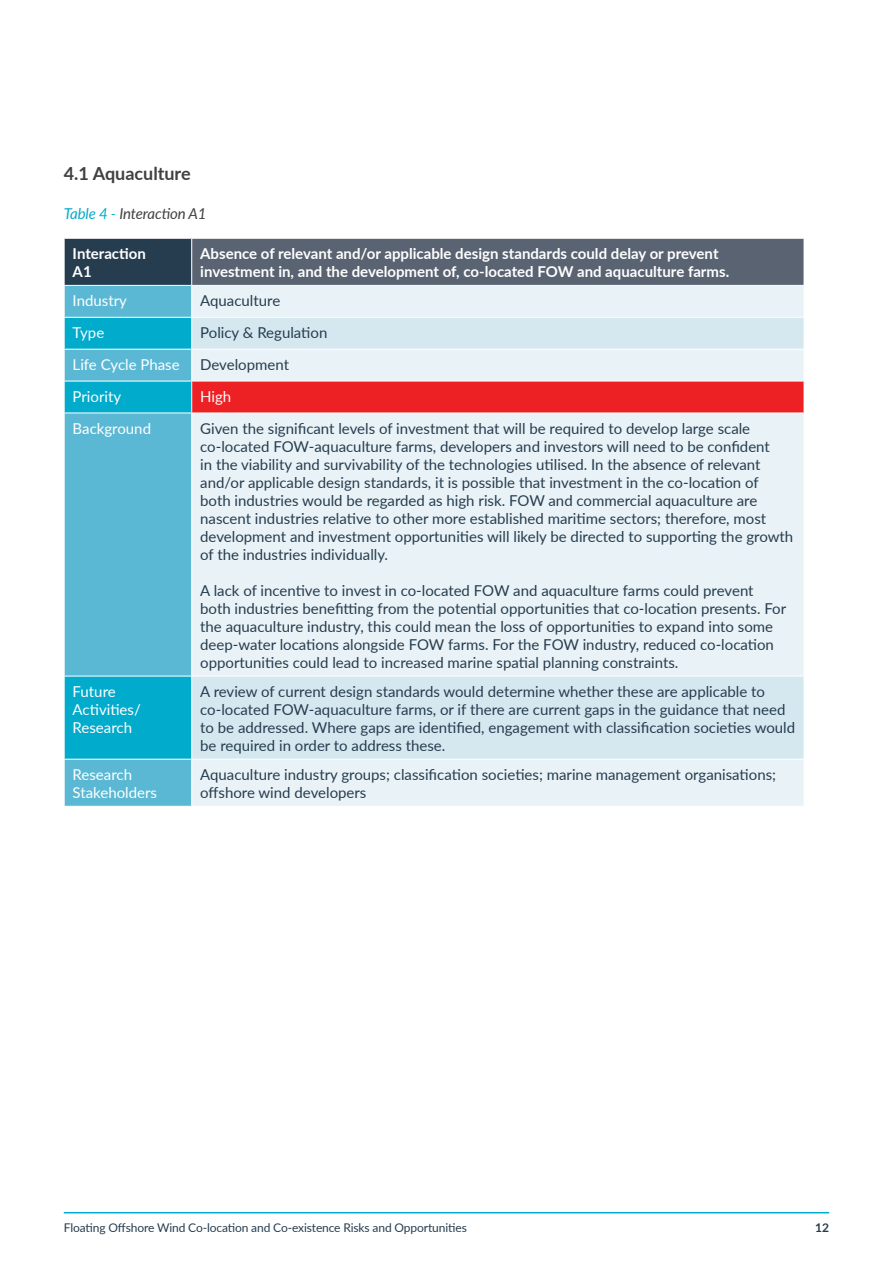
<style>
.page{position:relative;width:893px;height:1263px;background:#fff}
.page>*{position:absolute;margin:0;border:0;box-sizing:border-box;transform-origin:0 0}
.t1{font:700 18px "Lato";color:#414042}
.t2{font:15px/18px "Lato";color:#263d4f}
.t3{font:700 15px/18px "Lato";color:#fff}
.t4{font:15px/18px "Lato";color:#fff}
.t5{font:italic 15px "Lato";letter-spacing:-.01em;color:#414042}
.t6{font:12px "Lato";letter-spacing:-.01em;color:#263d4f}
.t7{font:700 12px "Lato";color:#263d4f}
.s1{color:#00abcc}
</style>
<div class="page">
<div style="left:64px;top:238px;width:128px;height:47px;background:#263d4f"></div>
<div style="left:192px;top:238px;width:612px;height:47px;background:#5a6372"></div>
<div style="left:65px;top:286px;width:126px;height:520px;background:#5bb8d4"></div>
<div style="left:192px;top:286px;width:612px;height:520px;background:#e9f2f6"></div>
<svg style="left:65px;top:318px;width:126px;height:441px;background:#3db4d1"></svg>
<svg style="left:192px;top:318px;width:612px;height:441px;background:#e3eff4"></svg>
<div style="left:192px;top:381px;width:612px;height:32px;background:#ed2024"></div>
<hr style="left:64px;top:238px;width:128px;height:1px;background:#fff">
<hr style="left:64px;top:239px;width:1px;height:46px;background:#fff">
<hr style="left:192px;top:238px;width:612px;height:1px;background:#fff">
<hr style="left:191px;top:239px;width:1px;height:46px;background:#fff">
<hr style="left:192px;top:413px;width:612px;height:1px;background:#fff">
<hr style="left:192px;top:676px;width:612px;height:1px;background:#fff">
<hr style="left:192px;top:759px;width:612px;height:1px;background:#fff">
<hr style="left:192px;top:349px;width:612px;height:1px;background:#fff">
<hr style="left:192px;top:381px;width:612px;height:1px;background:#fff">
<hr style="left:192px;top:317px;width:612px;height:1px;background:#fff">
<hr style="left:64px;top:349px;width:128px;height:1px;background:#fff">
<hr style="left:64px;top:381px;width:128px;height:1px;background:#fff">
<hr style="left:64px;top:317px;width:128px;height:1px;background:#fff">
<hr style="left:64px;top:413px;width:128px;height:1px;background:#fff">
<hr style="left:64px;top:676px;width:128px;height:1px;background:#fff">
<hr style="left:64px;top:759px;width:128px;height:1px;background:#fff">
<hr style="left:64px;top:1212px;width:765px;height:1px;background:#00abcc">
<p class="t1" style="left:64px;top:160px;width:128px">4.1 Aquaculture</p>
<p class="t5" style="left:64px;top:203px;width:144px"><span class="s1">Table 4 -</span> Interaction A1</p>
<p class="t3" style="left:73px;top:244px;width:75px">Interaction<br>A1</p>
<p class="t3" style="left:200px;top:244px;width:530px">Absence of relevant and/or applicable design standards could delay or prevent investment in, and the development of, co-located FOW and aquaculture farms.</p>
<p class="t4" style="left:73px;top:291px;width:56px">Industry</p>
<p class="t2" style="left:200px;top:291px;width:82px">Aquaculture</p>
<p class="t4" style="left:73px;top:323px;width:33px">Type</p>
<p class="t2" style="left:200px;top:323px;width:129px">Policy &amp; Regulation</p>
<p class="t4" style="left:73px;top:355px;width:109px">Life Cycle Phase</p>
<p class="t2" style="left:200px;top:355px;width:90px">Development</p>
<p class="t4" style="left:73px;top:387px;width:50px">Priority</p>
<p class="t4" style="left:200px;top:387px;width:33px">High</p>
<p class="t4" style="left:73px;top:418px;width:80px">Background</p>
<p class="t2" style="left:200px;top:418px;width:595px">Given the significant levels of investment that will be required to develop large scale co-located FOW-aquaculture farms, developers and investors will need to be confident<br>in the viability and survivability of the technologies utilised. In the absence of relevant and/or applicable design standards, it is possible that investment in the co-location of<br>both industries would be regarded as high risk. FOW and commercial aquaculture are nascent industries relative to other more established maritime sectors; therefore, most development and investment opportunities will likely be directed to supporting the growth of the industries individually.</p>
<p class="t2" style="left:200px;top:580px;width:587px">A lack of incentive to invest in co-located FOW and aquaculture farms could prevent both industries benefitting from the potential opportunities that co-location presents. For the aquaculture industry, this could mean the loss of opportunities to expand into some deep-water locations alongside FOW farms. For the FOW industry, reduced co-location opportunities could lead to increased marine spatial planning constraints.</p>
<p class="t4" style="left:73px;top:681px;width:70px">Future<br>Activities/<br>Research</p>
<p class="t2" style="left:200px;top:681px;width:596px">A review of current design standards would determine whether these are applicable to co-located FOW-aquaculture farms, or if there are current gaps in the guidance that need to be addressed. Where gaps are identified, engagement with classification societies would be required in order to address these.</p>
<p class="t4" style="left:73px;top:765px;width:86px">Research<br>Stakeholders</p>
<p class="t2" style="left:200px;top:765px;width:577px">Aquaculture industry groups; classification societies; marine management organisations; offshore wind developers</p>
<p class="t6" style="left:64px;top:1219px;width:405px">Floating Offshore Wind Co-location and Co-existence Risks and Opportunities</p>
<p class="t7" style="left:815px;top:1219px;width:15px">12</p>
</div>
